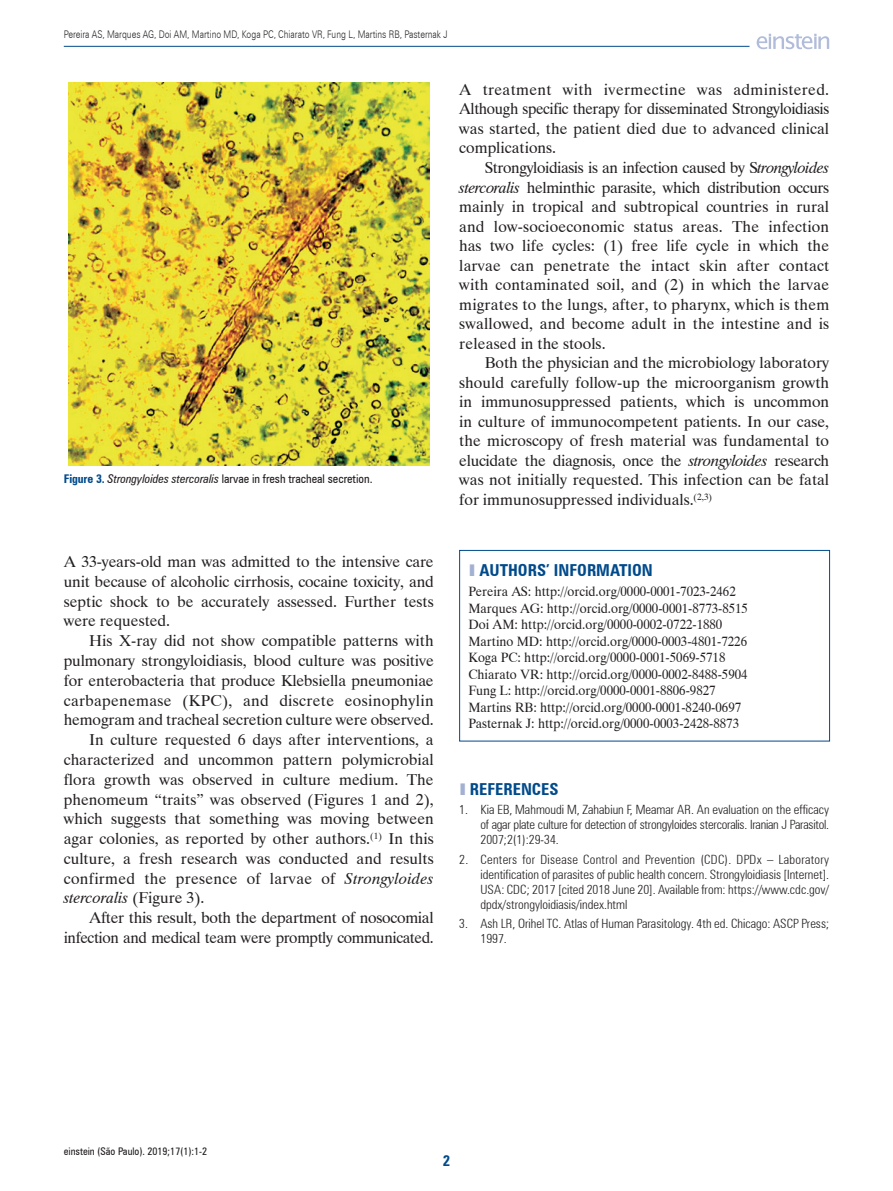
<style>
.page{position:relative;width:893px;height:1191px;background:#fff}
.page>*{position:absolute;margin:0;border:0;box-sizing:border-box;transform-origin:0 0}
.t1{font:700 condensed 16.5px "Zurich BT";color:#004a8b}
.t2{font:15.75px/19.5px "Dutch 801 BT";color:#231f20;text-align:justify}
.t3{font:15.75px "Dutch 801 BT";letter-spacing:.02em;color:#231f20}
.t4{font:15.75px "Dutch 801 BT";letter-spacing:-.025em;color:#231f20}
.t5{font:15.75px "Dutch 801 BT";letter-spacing:-.02em;color:#231f20}
.t6{font:italic 15.75px "Dutch 801 BT";color:#231f20}
.t7{font:700 condensed 15px "Zurich BT";color:#004a8b}
.t8{font:13.5px/16.5px "Dutch 801 BT";color:#231f20;scale:.95 1}
.t9{font:300 condensed 12.75px/15px "Zurich BT";color:#231f20;text-align:justify}
.t10{font:condensed 12px "Zurich BT";color:#231f20}
.t11{font:300 10.5px "Zurich BT";color:#231f20;scale:.8 1}
.t12{font:condensed 10.5px "Zurich BT";color:#231f20}
.s1{font-weight:700;color:#004a8b}
.s2{font-style:italic}
.s3{font-style:normal}
.s4{color:#a2b0d2}
</style>
<div class="page">
<svg style="left:757px;top:34px;width:72px;height:15px"></svg>
<hr style="left:64px;top:46px;width:685px;height:1px;background:#004a8b">
<div style="left:459px;top:550px;width:371px;height:191px;border:1px solid #004a8b"></div>
<img style="left:68px;top:83px;width:361px;height:382px">
<p class="t11" style="left:64px;top:28px;width:481px">Pereira AS, Marques AG, Doi AM, Martino MD, Koga PC, Chiarato VR, Fung L, Martins RB, Pasternak J</p>
<p class="t10" style="left:64px;top:471px;width:310px"><span class="s1">Figure 3.</span> <span class="s2">Strongyloides stercoralis</span> larvae in fresh tracheal secretion.</p>
<p class="t2" style="left:459px;top:80px;width:371px">A treatment with ivermectine was administered.<br>Although specific therapy for disseminated Strongyloidiasis was started, the patient died due to advanced clinical complications.</p>
<p class="t2" style="left:459px;top:158px;width:371px;text-indent:26px">Strongyloidiasis is an infection caused by S<span class="s2">trongyloides stercoralis</span> helminthic parasite, which distribution occurs mainly in tropical and subtropical countries in rural and low-socioeconomic status areas. The infection has two life cycles: (1) free life cycle in which the larvae can penetrate the intact skin after contact with contaminated soil, and (2) in which the larvae migrates to the lungs, after, to pharynx, which is them swallowed, and become adult in the intestine and is released in the stools.</p>
<p class="t2" style="left:459px;top:353px;width:371px;text-indent:26px">Both the physician and the microbiology laboratory should carefully follow-up the microorganism growth in immunosuppressed patients, which is uncommon in culture of immunocompetent patients. In our case, the microscopy of fresh material was fundamental to elucidate the diagnosis, once the <span class="s2">strongyloides</span> research was not initially requested. This infection can be fatal for immunosuppressed individuals.<sup>(2,3)</sup></p>
<p class="t2" style="left:64px;top:551px;width:371px">A 33-years-old man was admitted to the intensive care unit because of alcoholic cirrhosis, cocaine toxicity, and septic shock to be accurately assessed. Further tests were requested.</p>
<p class="t2" style="left:89px;top:631px;width:346px">His X-ray did not show compatible patterns with</p>
<p class="t2" style="left:64px;top:650px;width:371px">pulmonary strongyloidiasis, blood culture was positive</p>
<p class="t2" style="left:64px;top:670px;width:371px">for enterobacteria that produce Klebsiella pneumoniae</p>
<p class="t3" style="left:64px;top:690px;width:371px">carbapenemase (KPC), and discrete eosinophylin</p>
<p class="t2" style="left:64px;top:710px;width:371px">hemogram and tracheal secretion culture were observed.</p>
<p class="t2" style="left:89px;top:730px;width:346px">In culture requested 6 days after interventions, a</p>
<p class="t2" style="left:64px;top:749px;width:371px">characterized and uncommon pattern polymicrobial</p>
<p class="t2" style="left:64px;top:769px;width:371px">flora growth was observed in culture medium. The</p>
<p class="t2" style="left:64px;top:789px;width:371px">phenomeum “traits” was observed (Figures 1 and 2),</p>
<p class="t2" style="left:64px;top:809px;width:371px">which suggests that something was moving between</p>
<p class="t2" style="left:64px;top:828px;width:371px">agar colonies, as reported by other authors.<sup>(1)</sup> In this</p>
<p class="t2" style="left:64px;top:848px;width:371px">culture, a fresh research was conducted and results</p>
<p class="t3" style="left:64px;top:868px;width:371px">confirmed the presence of larvae of <span class="s2">Strongyloides</span></p>
<p class="t6" style="left:64px;top:888px;width:142px">stercoralis <span class="s3">(Figure 3).</span></p>
<p class="t5" style="left:89px;top:908px;width:346px">After this result, both the department of nosocomial</p>
<p class="t4" style="left:64px;top:927px;width:371px">infection and medical team were promptly communicated.</p>
<p class="t1" style="left:468px;top:560px;width:186px"><span class="s4">❚</span> AUTHORS’ INFORMATION</p>
<p class="t8" style="left:468px;top:583px;width:296px">Pereira AS: http://orcid.org/0000-0001-7023-2462<br>Marques AG: http://orcid.org/0000-0001-8773-8515<br>Doi AM: http://orcid.org/0000-0002-0722-1880<br>Martino MD: http://orcid.org/0000-0003-4801-7226<br>Koga PC: http://orcid.org/0000-0001-5069-5718<br>Chiarato VR: http://orcid.org/0000-0002-8488-5904<br>Fung L: http://orcid.org/0000-0001-8806-9827<br>Martins RB: http://orcid.org/0000-0001-8240-0697<br>Pasternak J: http://orcid.org/0000-0003-2428-8873</p>
<p class="t1" style="left:459px;top:779px;width:101px"><span class="s4">❚</span> REFERENCES</p>
<p class="t9" style="left:480px;top:802px;width:350px;text-indent:-21px">1. Kia EB, Mahmoudi M, Zahabiun F, Meamar AR. An evaluation on the efficacy of agar plate culture for detection of strongyloides stercoralis. Iranian J Parasitol.<br>2007;2(1):29-34.</p>
<p class="t9" style="left:480px;top:851px;width:350px;text-indent:-21px">2. Centers for Disease Control and Prevention (CDC). DPDx – Laboratory identification of parasites of public health concern. Strongyloidiasis [Internet].<br>USA: CDC; 2017 [cited 2018 June 20]. Available from: https://www.cdc.gov/ dpdx/strongyloidiasis/index.html</p>
<p class="t9" style="left:480px;top:916px;width:350px;text-indent:-21px">3. Ash LR, Orihel TC. Atlas of Human Parasitology. 4th ed. Chicago: ASCP Press;<br>1997.</p>
<p class="t12" style="left:64px;top:1144px;width:145px">einstein (São Paulo). 2019;17(1):1-2</p>
<p class="t7" style="left:443px;top:1151px;width:9px">2</p>
</div>
